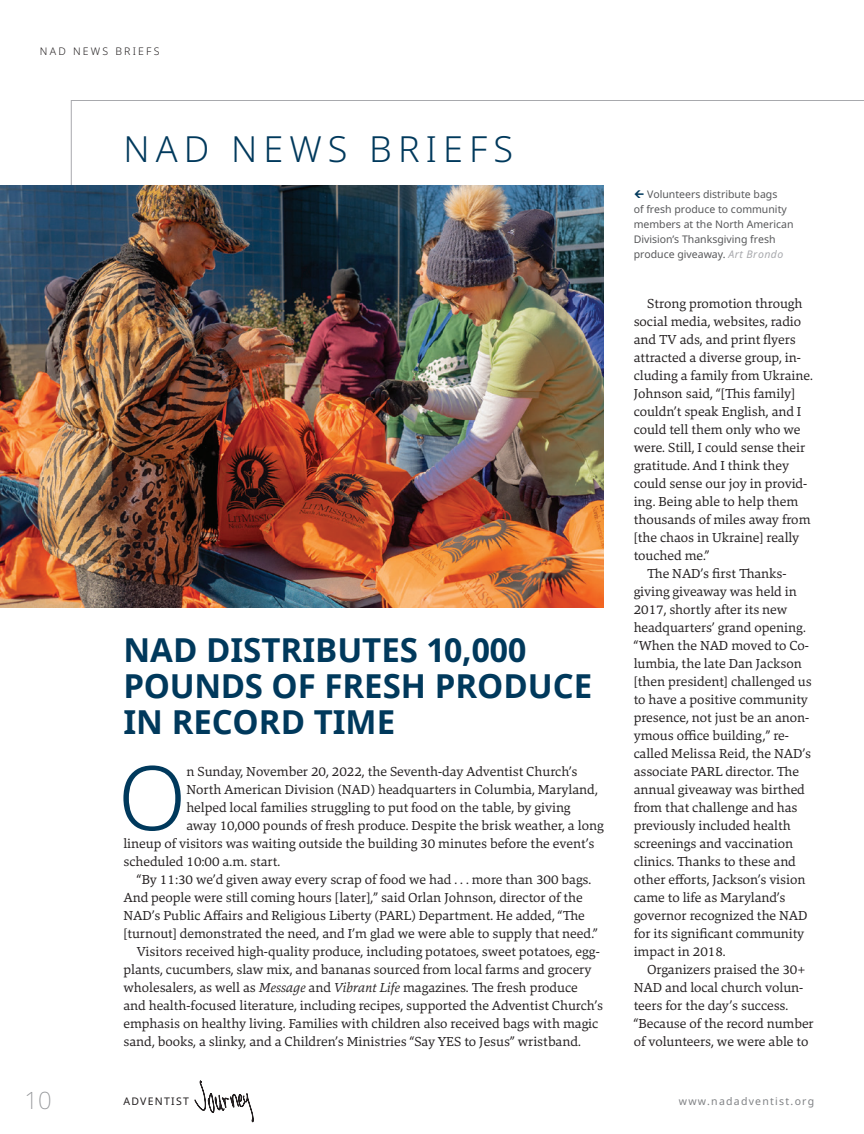
<style>
.page{position:relative;width:864px;height:1134px;background:#fff}
.page>*{position:absolute;margin:0;border:0;box-sizing:border-box;transform-origin:0 0}
.First_Paragraph{font:300 89.1px "Noto Sans";color:#00395c}
.Large_Pull_Quote{font:300 36px "Noto Sans";letter-spacing:.17em;color:#00395c}
.t1{font:700 33px/36px "Noto Sans";color:#00395c}
.t2{font:200 23.85px "Noto Sans";color:#939598}
.Body_Copy{font:13.5px/18px "Danton";color:#231f20}
.First_Paragraph-2{font:13.5px "Danton";color:#231f20}
.t3{font:10.5px/15px "Noto Sans";color:#57585a}
.t4{font:10.5px "Noto Sans";letter-spacing:.12em;color:#808285}
.t5{font:300 10.5px "Noto Sans";letter-spacing:.21em;color:#231f20}
.t6{font:10.5px "Noto Sans";letter-spacing:.12em;color:#231f20}
.s1{font-style:italic}
.s2{font-style:italic;color:#a8a9ad}
</style>
<div class="page">
<svg style="left:195px;top:1080px;width:59px;height:43px"></svg>
<img style="left:0;top:185px;width:604px;height:423px">
<p class="t5" style="left:40px;top:44px;width:121px">NAD NEWS BRIEFS</p>
<p class="Large_Pull_Quote" style="left:123px;top:124px;width:391px">NAD NEWS BRIEFS</p>
<p class="t1" style="left:123px;top:633px;width:470px">NAD DISTRIBUTES 10,000<br>POUNDS OF FRESH PRODUCE<br>IN RECORD TIME</p>
<p class="First_Paragraph" style="left:118px;top:735px;width:70px">O</p>
<p class="First_Paragraph-2" style="left:186px;top:763px;width:393px">n Sunday, November 20, 2022, the Seventh-day Adventist Church’s</p>
<p class="First_Paragraph-2" style="left:186px;top:781px;width:413px">North American Division (NAD) headquarters in Columbia, Maryland,</p>
<p class="First_Paragraph-2" style="left:186px;top:799px;width:386px">helped local families struggling to put food on the table, by giving</p>
<p class="First_Paragraph-2" style="left:186px;top:817px;width:419px">away 10,000 pounds of fresh produce. Despite the brisk weather, a long</p>
<p class="First_Paragraph-2" style="left:123px;top:835px;width:472px">lineup of visitors was waiting outside the building 30 minutes before the event’s</p>
<p class="First_Paragraph-2" style="left:123px;top:853px;width:158px">scheduled 10:00 a.m. start.</p>
<p class="Body_Copy" style="left:123px;top:870px;width:476px;text-indent:14px">“By 11:30 we’d given away every scrap of food we had . . . more than 300 bags.<br>And people were still coming hours [later],” said Orlan Johnson, director of the NAD’s Public Affairs and Religious Liberty (PARL) Department. He added, “The [turnout] demonstrated the need, and I’m glad we were able to supply that need.”</p>
<p class="Body_Copy" style="left:123px;top:942px;width:481px;text-indent:14px">Visitors received high-quality produce, including potatoes, sweet potatoes, egg&shy;plants, cucumbers, slaw mix, and bananas sourced from local farms and grocery wholesalers, as well as <span class="s1">Message</span> and <span class="s1">Vibrant Life</span> magazines. The fresh produce and health-focused literature, including recipes, supported the Adventist Church’s emphasis on healthy living. Families with children also received bags with magic sand, books, a slinky, and a Children’s Ministries “Say YES to Jesus” wristband.</p>
<p class="t3" style="left:634px;top:187px;width:161px;text-indent:13px">Volunteers distribute bags<br>of fresh produce to community members at the North American<br>Division’s Thanksgiving fresh produce giveaway. <span class="s2">Art Brondo</span></p>
<p class="Body_Copy" style="left:634px;top:294px;width:181px;text-indent:14px">Strong promotion through social media, websites, radio and TV ads, and print flyers attracted a diverse group, in&shy;cluding a family from Ukraine.<br>Johnson said, “[This family] couldn’t speak English, and I could tell them only who we were. Still, I could sense their gratitude. And I think they could sense our joy in provid&shy;ing. Being able to help them thousands of miles away from [the chaos in Ukraine] really touched me.”</p>
<p class="Body_Copy" style="left:634px;top:564px;width:180px;text-indent:14px">The NAD’s first Thanks&shy;giving giveaway was held in<br>2017, shortly after its new headquarters’ grand opening. “When the NAD moved to Co&shy;lumbia, the late Dan Jackson [then president] challenged us to have a positive community presence, not just be an anon&shy;ymous office building,” re&shy;called Melissa Reid, the NAD’s associate PARL director. The annual giveaway was birthed from that challenge and has previously included health screenings and vaccination clinics. Thanks to these and other efforts, Jackson’s vision came to life as Maryland’s governor recognized the NAD for its significant community impact in 2018.</p>
<p class="Body_Copy" style="left:634px;top:960px;width:182px;text-indent:14px">Organizers praised the 30+<br>NAD and local church volun&shy;teers for the day’s success. “Because of the record number of volunteers, we were able to</p>
<h3 class="t2" style="left:24px;top:1084px;width:29px">10</h3>
<p class="t6" style="left:123px;top:1094px;width:67px">ADVENTIST</p>
<p class="t4" style="left:679px;top:1094px;width:137px">www.nadadventist.org</p>
</div>
